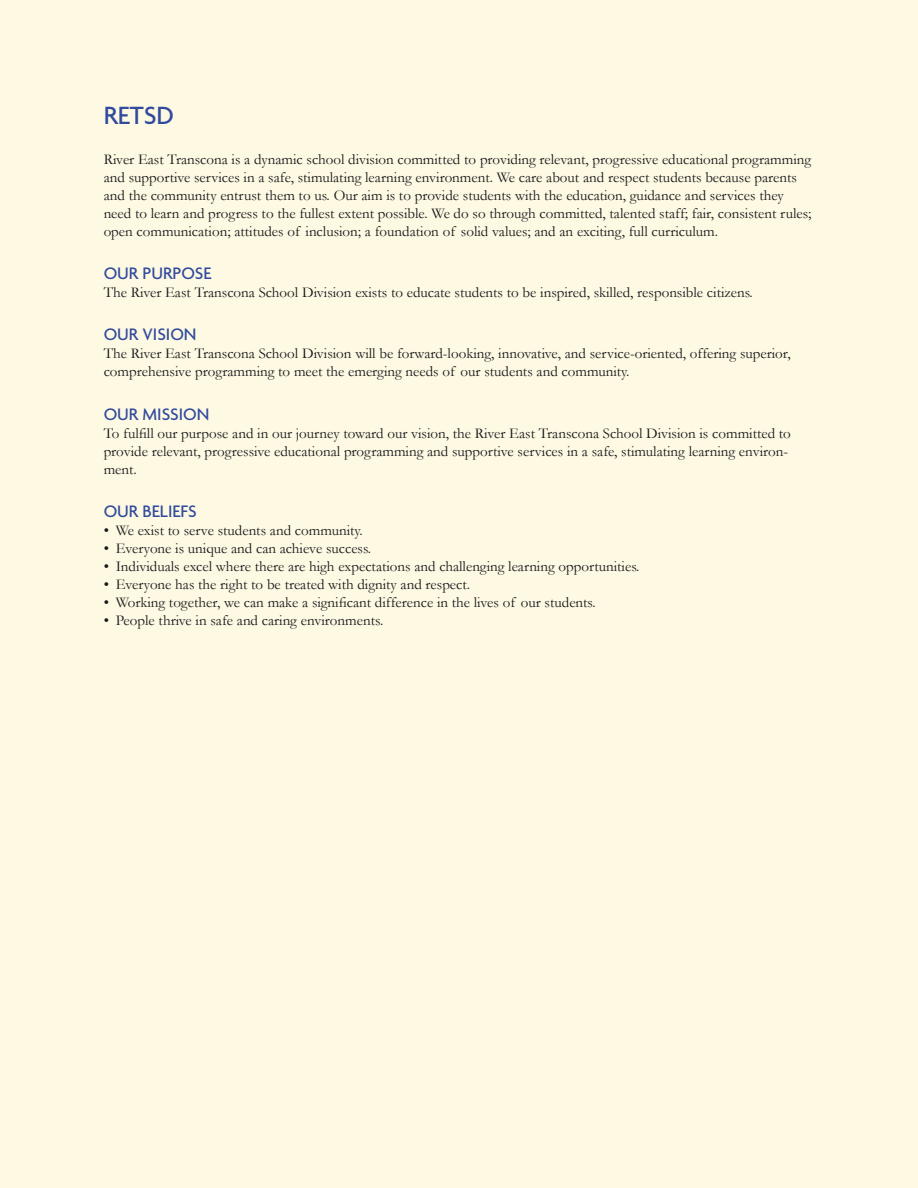
<style>
.page{position:relative;width:918px;height:1188px;background:#fdf9e3}
.page>*{position:absolute;margin:0;border:0;box-sizing:border-box;transform-origin:0 0}
.t1{font:500 27px "Agenda";color:#314a9c}
.t2{font:500 18px "Agenda";color:#314a9c}
.t3{font:15px/18px "Garamond";color:#1a161a}
</style>
<div class="page">
<h1 class="t1" style="left:104px;top:99px;width:72px">RETSD</h1>
<p class="t3" style="left:104px;top:150px;width:709px">River East Transcona is a dynamic school division committed to providing relevant, progressive educational programming and supportive services in a safe, stimulating learning environment. We care about and respect students because parents and the community entrust them to us. Our aim is to provide students with the education, guidance and services they need to learn and progress to the fullest extent possible. We do so through committed, talented staff; fair, consistent rules; open communication; attitudes of inclusion; a foundation of solid values; and an exciting, full curriculum.</p>
<p class="t2" style="left:104px;top:262px;width:109px">OUR PURPOSE</p>
<p class="t3" style="left:104px;top:283px;width:651px">The River East Transcona School Division exists to educate students to be inspired, skilled, responsible citizens.</p>
<p class="t2" style="left:104px;top:324px;width:94px">OUR VISION</p>
<p class="t3" style="left:104px;top:344px;width:689px">The River East Transcona School Division will be forward-looking, innovative, and service-oriented, offering superior, comprehensive programming to meet the emerging needs of our students and community.</p>
<p class="t2" style="left:104px;top:403px;width:107px">OUR MISSION</p>
<p class="t3" style="left:104px;top:424px;width:689px">To fulfill our purpose and in our journey toward our vision, the River East Transcona School Division is committed to provide relevant, progressive educational programming and supportive services in a safe, stimulating learning environ&shy;ment.</p>
<p class="t2" style="left:104px;top:500px;width:95px">OUR BELIEFS</p>
<p class="t3" style="left:104px;top:521px;width:261px">• We exist to serve students and community.</p>
<p class="t3" style="left:104px;top:539px;width:269px">• Everyone is unique and can achieve success.</p>
<p class="t3" style="left:104px;top:557px;width:537px">• Individuals excel where there are high expectations and challenging learning opportunities.</p>
<p class="t3" style="left:104px;top:575px;width:368px">• Everyone has the right to be treated with dignity and respect.</p>
<p class="t3" style="left:104px;top:593px;width:494px">• Working together, we can make a significant difference in the lives of our students.</p>
<p class="t3" style="left:104px;top:611px;width:281px">• People thrive in safe and caring environments.</p>
</div>
